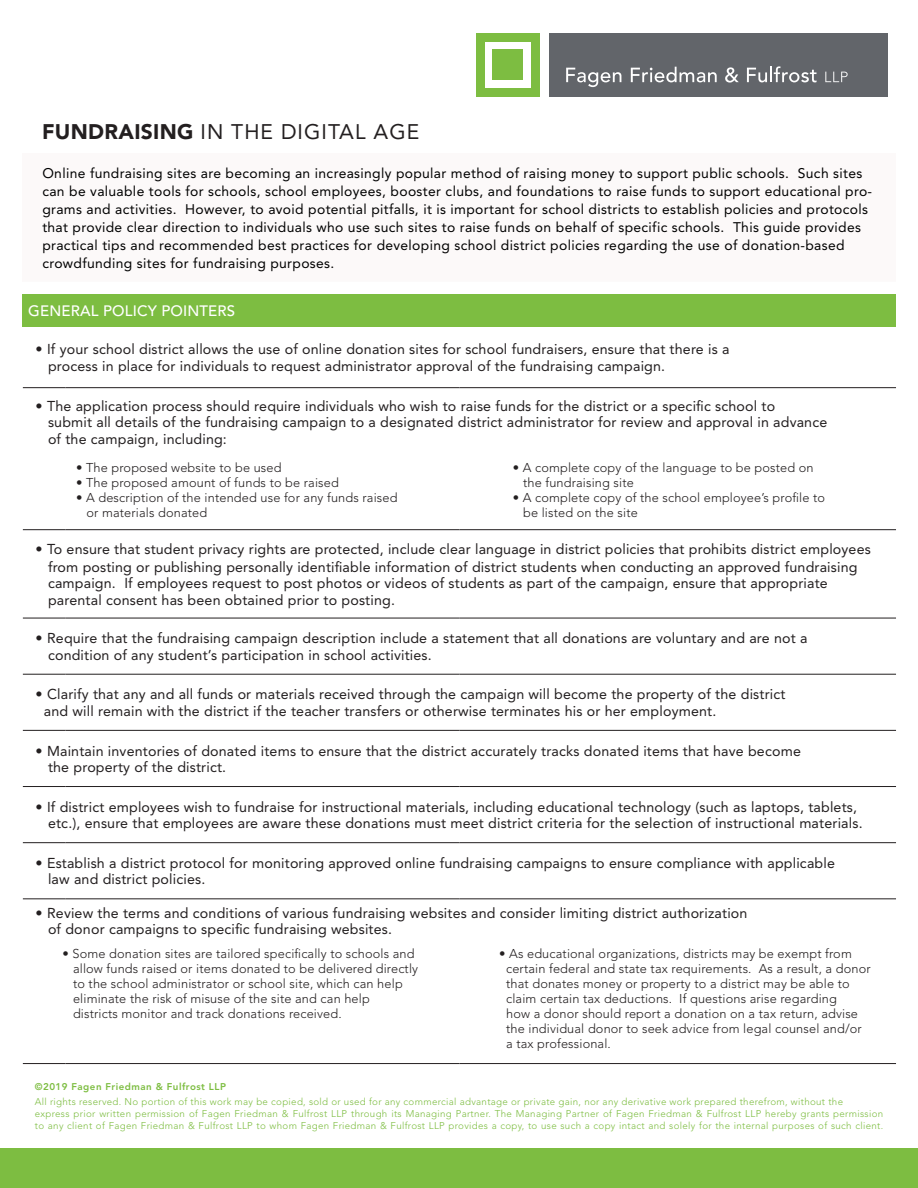
<style>
.page{position:relative;width:918px;height:1188px;background:#fff}
.page>*{position:absolute;margin:0;border:0;box-sizing:border-box;transform-origin:0 0}
.t1{font:21px "Avenir";letter-spacing:.05em;color:#231f20}
.t2{font:500 15px "Avenir";letter-spacing:.01em;color:#fff}
.t3{font:14.25px/16.5px "Avenir";letter-spacing:.01em;color:#231f20}
.t4{font:13.8px/18px "Avenir";letter-spacing:.025em;color:#000}
.t5{font:300 12.75px "Avenir";letter-spacing:.01em;color:#231f20}
.t6{font:300 9.75px "Avenir";letter-spacing:.035em;color:#7dbd41}
.t7{font:800 9.75px "Avenir";letter-spacing:.05em;color:#7dbd41}
.s1{font-weight:900}
</style>
<div class="page">
<div style="left:23px;top:153px;width:873px;height:129px;background:#fcf9f9"></div>
<svg style="left:23px;top:326px;width:873px;height:404px"></svg>
<div style="left:23px;top:294px;width:873px;height:32px;background:#7dbd41"></div>
<hr style="left:23px;top:387px;width:42px;height:1px;background:#231f20">
<hr style="left:65px;top:387px;width:394px;height:1px;background:#231f20">
<hr style="left:459px;top:387px;width:437px;height:1px;background:#231f20">
<hr style="left:23px;top:529px;width:42px;height:1px;background:#231f20">
<hr style="left:65px;top:529px;width:394px;height:1px;background:#231f20">
<hr style="left:459px;top:529px;width:437px;height:1px;background:#231f20">
<hr style="left:23px;top:618px;width:42px;height:1px;background:#231f20">
<hr style="left:65px;top:618px;width:394px;height:1px;background:#231f20">
<hr style="left:459px;top:618px;width:437px;height:1px;background:#231f20">
<hr style="left:23px;top:674px;width:42px;height:1px;background:#231f20">
<hr style="left:65px;top:674px;width:394px;height:1px;background:#231f20">
<hr style="left:459px;top:674px;width:437px;height:1px;background:#231f20">
<hr style="left:23px;top:730px;width:42px;height:1px;background:#231f20">
<hr style="left:65px;top:730px;width:394px;height:1px;background:#231f20">
<hr style="left:459px;top:730px;width:437px;height:1px;background:#231f20">
<hr style="left:23px;top:786px;width:42px;height:1px;background:#231f20">
<hr style="left:65px;top:786px;width:394px;height:1px;background:#231f20">
<hr style="left:459px;top:786px;width:437px;height:1px;background:#231f20">
<hr style="left:23px;top:842px;width:42px;height:1px;background:#231f20">
<hr style="left:65px;top:842px;width:394px;height:1px;background:#231f20">
<hr style="left:459px;top:842px;width:437px;height:1px;background:#231f20">
<hr style="left:23px;top:899px;width:42px;height:1px;background:#231f20">
<hr style="left:65px;top:899px;width:394px;height:1px;background:#231f20">
<hr style="left:459px;top:899px;width:437px;height:1px;background:#231f20">
<hr style="left:23px;top:1063px;width:42px;height:1px;background:#231f20">
<hr style="left:65px;top:1063px;width:394px;height:1px;background:#231f20">
<hr style="left:459px;top:1063px;width:437px;height:1px;background:#231f20">
<div style="left:476px;top:33px;width:64px;height:64px;background:#7dbd41"></div>
<div style="left:485px;top:42px;width:46px;height:45px;background:#fff"></div>
<div style="left:493px;top:49px;width:30px;height:31px;background:#7dbd41"></div>
<div style="left:549px;top:33px;width:339px;height:64px;background:#62656a"></div>
<svg style="left:566px;top:68px;width:55px;height:19px"></svg>
<svg style="left:631px;top:67px;width:86px;height:15px"></svg>
<svg style="left:725px;top:67px;width:14px;height:16px"></svg>
<svg style="left:747px;top:66px;width:70px;height:16px"></svg>
<svg style="left:825px;top:72px;width:23px;height:10px"></svg>
<div style="left:0;top:1149px;width:918px;height:39px;background:#7dbd41"></div>
<p class="t1" style="left:42px;top:120px;width:379px"><span class="s1">FUNDRAISING</span> IN THE DIGITAL AGE</p>
<p class="t4" style="left:42px;top:164px;width:831px">Online fundraising sites are becoming an increasingly popular method of raising money to support public schools. Such sites can be valuable tools for schools, school employees, booster clubs, and foundations to raise funds to support educational pro&shy;grams and activities. However, to avoid potential pitfalls, it is important for school districts to establish policies and protocols that provide clear direction to individuals who use such sites to raise funds on behalf of specific schools. This guide provides practical tips and recommended best practices for developing school district policies regarding the use of donation-based crowdfunding sites for fundraising purposes.</p>
<p class="t2" style="left:28px;top:302px;width:208px">GENERAL POLICY POINTERS</p>
<p class="t3" style="left:48px;top:341px;width:683px;text-indent:-12px">• If your school district allows the use of online donation sites for school fundraisers, ensure that there is a process in place for individuals to request administrator approval of the fundraising campaign.</p>
<p class="t3" style="left:48px;top:398px;width:781px;text-indent:-12px">• The application process should require individuals who wish to raise funds for the district or a specific school to<br>submit all details of the fundraising campaign to a designated district administrator for review and approval in advance of the campaign, including:</p>
<p class="t5" style="left:76px;top:460px;width:207px">• The proposed website to be used</p>
<p class="t5" style="left:76px;top:475px;width:264px">• The proposed amount of funds to be raised</p>
<p class="t5" style="left:76px;top:490px;width:323px">• A description of the intended use for any funds raised</p>
<p class="t5" style="left:87px;top:505px;width:122px">or materials donated</p>
<p class="t5" style="left:513px;top:460px;width:303px">• A complete copy of the language to be posted on</p>
<p class="t5" style="left:523px;top:475px;width:112px">the fundraising site</p>
<p class="t5" style="left:513px;top:490px;width:314px">• A complete copy of the school employee’s profile to</p>
<p class="t5" style="left:523px;top:505px;width:116px">be listed on the site</p>
<p class="t3" style="left:36px;top:540px;width:837px;line-height:18px;text-align:center">• To ensure that student privacy rights are protected, include clear language in district policies that prohibits district employees from posting or publishing personally identifiable information of district students when conducting an approved fundraising</p>
<p class="t3" style="left:48px;top:575px;width:781px">campaign. If employees request to post photos or videos of students as part of the campaign, ensure that appropriate</p>
<p class="t3" style="left:48px;top:592px;width:348px">parental consent has been obtained prior to posting.</p>
<p class="t3" style="left:36px;top:630px;width:773px">• Require that the fundraising campaign description include a statement that all donations are voluntary and are not a</p>
<p class="t3" style="left:48px;top:647px;width:385px">condition of any student’s participation in school activities.</p>
<p class="t3" style="left:36px;top:686px;width:751px">• Clarify that any and all funds or materials received through the campaign will become the property of the district</p>
<p class="t3" style="left:44px;top:703px;width:674px">and will remain with the district if the teacher transfers or otherwise terminates his or her employment.</p>
<p class="t3" style="left:36px;top:742px;width:767px">• Maintain inventories of donated items to ensure that the district accurately tracks donated items that have become</p>
<p class="t3" style="left:48px;top:759px;width:180px">the property of the district.</p>
<p class="t3" style="left:36px;top:799px;width:823px">• If district employees wish to fundraise for instructional materials, including educational technology (such as laptops, tablets,</p>
<p class="t3" style="left:48px;top:815px;width:816px">etc.), ensure that employees are aware these donations must meet district criteria for the selection of instructional materials.</p>
<p class="t3" style="left:36px;top:855px;width:801px">• Establish a district protocol for monitoring approved online fundraising campaigns to ensure compliance with applicable</p>
<p class="t3" style="left:48px;top:871px;width:159px">law and district policies.</p>
<p class="t3" style="left:48px;top:904px;width:701px;text-indent:-12px">• Review the terms and conditions of various fundraising websites and consider limiting district authorization of donor campaigns to specific fundraising websites.</p>
<p class="t5" style="left:63px;top:946px;width:353px">• Some donation sites are tailored specifically to schools and</p>
<p class="t5" style="left:73px;top:961px;width:347px">allow funds raised or items donated to be delivered directly</p>
<p class="t5" style="left:73px;top:976px;width:331px">to the school administrator or school site, which can help</p>
<p class="t5" style="left:73px;top:991px;width:298px">eliminate the risk of misuse of the site and can help</p>
<p class="t5" style="left:73px;top:1006px;width:270px">districts monitor and track donations received.</p>
<p class="t5" style="left:499px;top:946px;width:354px">• As educational organizations, districts may be exempt from</p>
<p class="t5" style="left:506px;top:961px;width:366px">certain federal and state tax requirements. As a result, a donor</p>
<p class="t5" style="left:506px;top:976px;width:345px">that donates money or property to a district may be able to</p>
<p class="t5" style="left:506px;top:991px;width:332px">claim certain tax deductions. If questions arise regarding</p>
<p class="t5" style="left:506px;top:1006px;width:353px">how a donor should report a donation on a tax return, advise</p>
<p class="t5" style="left:506px;top:1021px;width:357px">the individual donor to seek advice from legal counsel and/or</p>
<p class="t5" style="left:506px;top:1036px;width:106px">a tax professional.</p>
<p class="t7" style="left:35px;top:1080px;width:193px">©2019 Fagen Friedman &amp; Fulfrost LLP</p>
<p class="t6" style="left:35px;top:1096px;width:810px">All rights reserved. No portion of this work may be copied, sold or used for any commercial advantage or private gain, nor any derivative work prepared therefrom, without the</p>
<p class="t6" style="left:35px;top:1108px;width:850px">express prior written permission of Fagen Friedman &amp; Fulfrost LLP through its Managing Partner. The Managing Partner of Fagen Friedman &amp; Fulfrost LLP hereby grants permission</p>
<p class="t6" style="left:35px;top:1120px;width:850px">to any client of Fagen Friedman &amp; Fulfrost LLP to whom Fagen Friedman &amp; Fulfrost LLP provides a copy, to use such a copy intact and solely for the internal purposes of such client.</p>
</div>
